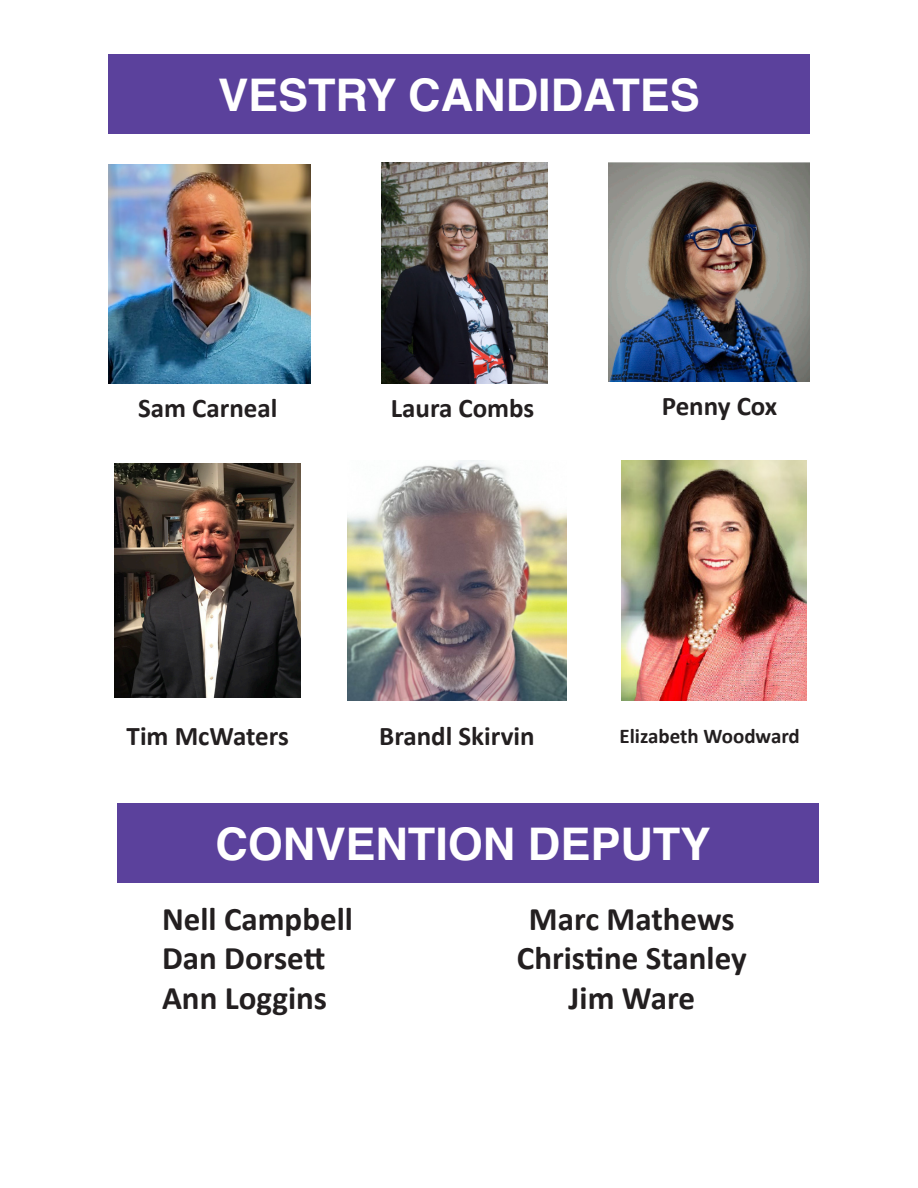
<style>
.page{position:relative;width:918px;height:1188px;background:#fff}
.page>*{position:absolute;margin:0;border:0;box-sizing:border-box;transform-origin:0 0}
.t1{font:700 45px "Helvetica";color:#fff}
.t2{font:700 33px "Calibri";color:#231f20}
.t3{font:700 27px "Calibri";color:#231f20}
.t4{font:700 21px "Calibri";color:#231f20}
</style>
<div class="page">
<div style="left:108px;top:54px;width:702px;height:80px;background:#5b419c"></div>
<div style="left:117px;top:803px;width:702px;height:80px;background:#5b419c"></div>
<img style="left:621px;top:460px;width:185px;height:241px">
<img style="left:347px;top:460px;width:220px;height:241px">
<img style="left:115px;top:464px;width:186px;height:233px">
<img style="left:609px;top:163px;width:201px;height:218px">
<img style="left:382px;top:163px;width:166px;height:220px">
<img style="left:108px;top:164px;width:202px;height:219px">
<p class="t1" style="left:218px;top:67px;width:483px">VESTRY CANDIDATES</p>
<p class="t3" style="left:138px;top:389px;width:141px">Sam Carneal</p>
<p class="t3" style="left:391px;top:389px;width:145px">Laura Combs</p>
<p class="t3" style="left:662px;top:387px;width:117px">Penny Cox</p>
<p class="t3" style="left:127px;top:717px;width:164px">Tim McWaters</p>
<p class="t3" style="left:379px;top:717px;width:157px">Brandl Skirvin</p>
<p class="t4" style="left:620px;top:721px;width:182px">Elizabeth Woodward</p>
<p class="t1" style="left:215px;top:817px;width:497px">CONVENTION DEPUTY</p>
<p class="t2" style="left:162px;top:895px;width:192px">Nell Campbell</p>
<p class="t2" style="left:529px;top:895px;width:207px">Marc Mathews</p>
<p class="t2" style="left:162px;top:935px;width:165px">Dan Dorsett</p>
<p class="t2" style="left:517px;top:935px;width:231px">Christine Stanley</p>
<p class="t2" style="left:162px;top:974px;width:167px">Ann Loggins</p>
<p class="t2" style="left:569px;top:974px;width:128px">Jim Ware</p>
</div>
